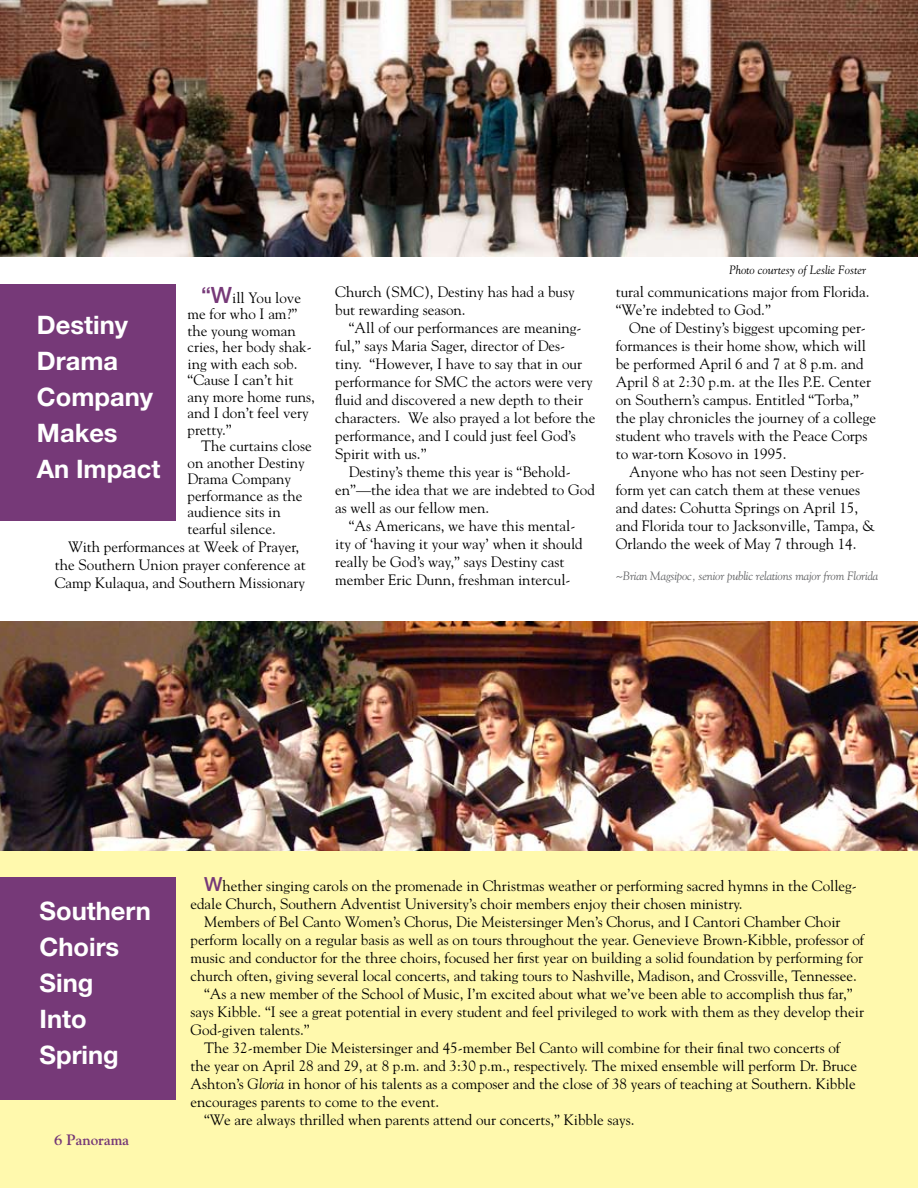
<style>
.page{position:relative;width:918px;height:1188px;background:#fff}
.page>*{position:absolute;margin:0;border:0;box-sizing:border-box;transform-origin:0 0}
.t1{font:700 25.5px/36px "Helvetica Neue";color:#fff}
.t2{font:15px/18px "Goudy";color:#000}
.t3{font:700 15px "Goudy";color:#763978}
.t4{font:italic 12px "Goudy";letter-spacing:-.01em;color:#636466}
.t5{font:italic 12px "Goudy";color:#000}
.s1{font-family:"Helvetica Neue";font-weight:500;font-size:22.5px;color:#763978}
.s2{font-family:"Helvetica Neue";font-weight:500;font-size:19.5px;color:#763978}
.s3{font-style:italic}
</style>
<div class="page">
<div style="left:0;top:729px;width:918px;height:459px;background:#fff9ad"></div>
<div style="left:0;top:285px;width:175px;height:236px;background:#763978"></div>
<img style="left:0;top:621px;width:918px;height:229px">
<img style="left:0;top:0;width:918px;height:256px">
<div style="left:0;top:877px;width:175px;height:223px;background:#763978"></div>
<p class="t2" style="left:188px;top:289px;width:129px;line-height:16.5px;text-indent:14px"><span class="s1">“W</span>ill You love me for who I am?” the young woman cries, her body shak&shy;ing with each sob. “Cause I can’t hit any more home runs, and I don’t feel very pretty.”</p>
<p class="t2" style="left:188px;top:438px;width:126px;line-height:16.5px;text-indent:14px">The curtains close on another Destiny<br>Drama Company performance as the audience sits in tearful silence.</p>
<p class="t2" style="left:55px;top:538px;width:253px;text-align:center">With performances at Week of Prayer, the Southern Union prayer conference at<br>Camp Kulaqua, and Southern Missionary</p>
<h1 class="t1" style="left:37px;top:306px;width:125px">Destiny<br>Drama<br>Company<br>Makes<br>An Impact</h1>
<p class="t2" style="left:335px;top:283px;width:241px">Church (SMC), Destiny has had a busy but rewarding season.</p>
<p class="t2" style="left:349px;top:319px;width:234px">“All of our performances are meaning-</p>
<p class="t2" style="left:335px;top:337px;width:231px">ful,” says Maria Sager, director of Des-</p>
<p class="t2" style="left:335px;top:355px;width:248px">tiny. “However, I have to say that in our</p>
<p class="t2" style="left:335px;top:373px;width:259px">performance for SMC the actors were very</p>
<p class="t2" style="left:335px;top:391px;width:249px">fluid and discovered a new depth to their</p>
<p class="t2" style="left:335px;top:409px;width:262px">characters. We also prayed a lot before the</p>
<p class="t2" style="left:335px;top:427px;width:242px">performance, and I could just feel God’s</p>
<p class="t2" style="left:335px;top:445px;width:93px">Spirit with us.”</p>
<p class="t2" style="left:349px;top:463px;width:224px">Destiny’s theme this year is “Behold-</p>
<p class="t2" style="left:335px;top:481px;width:261px">en”—the idea that we are indebted to God</p>
<p class="t2" style="left:335px;top:499px;width:156px">as well as our fellow men.</p>
<p class="t2" style="left:349px;top:517px;width:228px">“As Americans, we have this mental-</p>
<p class="t2" style="left:335px;top:535px;width:249px">ity of ‘having it your way’ when it should</p>
<p class="t2" style="left:335px;top:553px;width:231px">really be God’s way,” says Destiny cast</p>
<p class="t2" style="left:335px;top:571px;width:237px">member Eric Dunn, freshman intercul-</p>
<p class="t5" style="left:729px;top:262px;width:139px">Photo courtesy of Leslie Foster</p>
<p class="t2" style="left:616px;top:283px;width:255px">tural communications major from Florida. “We’re indebted to God.”</p>
<p class="t2" style="left:616px;top:319px;width:262px;text-indent:14px">One of Destiny’s biggest upcoming per&shy;formances is their home show, which will be performed April 6 and 7 at 8 p.m. and April 8 at 2:30 p.m. at the Iles P.E. Center on Southern’s campus. Entitled “Torba,” the play chronicles the journey of a college student who travels with the Peace Corps to war-torn Kosovo in 1995.</p>
<p class="t2" style="left:616px;top:463px;width:261px;text-indent:14px">Anyone who has not seen Destiny per&shy;form yet can catch them at these venues and dates: Cohutta Springs on April 15, and Florida tour to Jacksonville, Tampa, &amp; Orlando the week of May 7 through 14.</p>
<p class="t4" style="left:616px;top:569px;width:264px">~Brian Magsipoc, senior public relations major from Florida</p>
<h1 class="t1" style="left:40px;top:892px;width:113px">Southern<br>Choirs<br>Sing<br>Into<br>Spring</h1>
<p class="t3" style="left:67px;top:1131px;width:64px">Panorama</p>
<p class="t2" style="left:190px;top:877px;width:668px;text-indent:14px"><span class="s2">W</span>hether singing carols on the promenade in Christmas weather or performing sacred hymns in the Colleg&shy;edale Church, Southern Adventist University’s choir members enjoy their chosen ministry.</p>
<p class="t2" style="left:204px;top:913px;width:638px">Members of Bel Canto Women’s Chorus, Die Meistersinger Men’s Chorus, and I Cantori Chamber Choir</p>
<p class="t2" style="left:190px;top:931px;width:675px">perform locally on a regular basis as well as on tours throughout the year. Genevieve Brown-Kibble, professor of</p>
<p class="t2" style="left:190px;top:949px;width:674px">music and conductor for the three choirs, focused her first year on building a solid foundation by performing for</p>
<p class="t2" style="left:190px;top:967px;width:668px">church often, giving several local concerts, and taking tours to Nashville, Madison, and Crossville, Tennessee.</p>
<p class="t2" style="left:204px;top:985px;width:650px">“As a new member of the School of Music, I’m excited about what we’ve been able to accomplish thus far,”</p>
<p class="t2" style="left:190px;top:1003px;width:675px">says Kibble. “I see a great potential in every student and feel privileged to work with them as they develop their</p>
<p class="t2" style="left:190px;top:1021px;width:121px">God-given talents.”</p>
<p class="t2" style="left:204px;top:1039px;width:638px">The 32-member Die Meistersinger and 45-member Bel Canto will combine for their final two concerts of</p>
<p class="t2" style="left:190px;top:1057px;width:668px">the year on April 28 and 29, at 8 p.m. and 3:30 p.m., respectively. The mixed ensemble will perform Dr. Bruce</p>
<p class="t2" style="left:190px;top:1075px;width:667px">Ashton’s <span class="s3">Gloria</span> in honor of his talents as a composer and the close of 38 years of teaching at Southern. Kibble</p>
<p class="t2" style="left:190px;top:1093px;width:250px">encourages parents to come to the event.</p>
<p class="t2" style="left:204px;top:1111px;width:432px">“We are always thrilled when parents attend our concerts,” Kibble says.</p>
</div>
